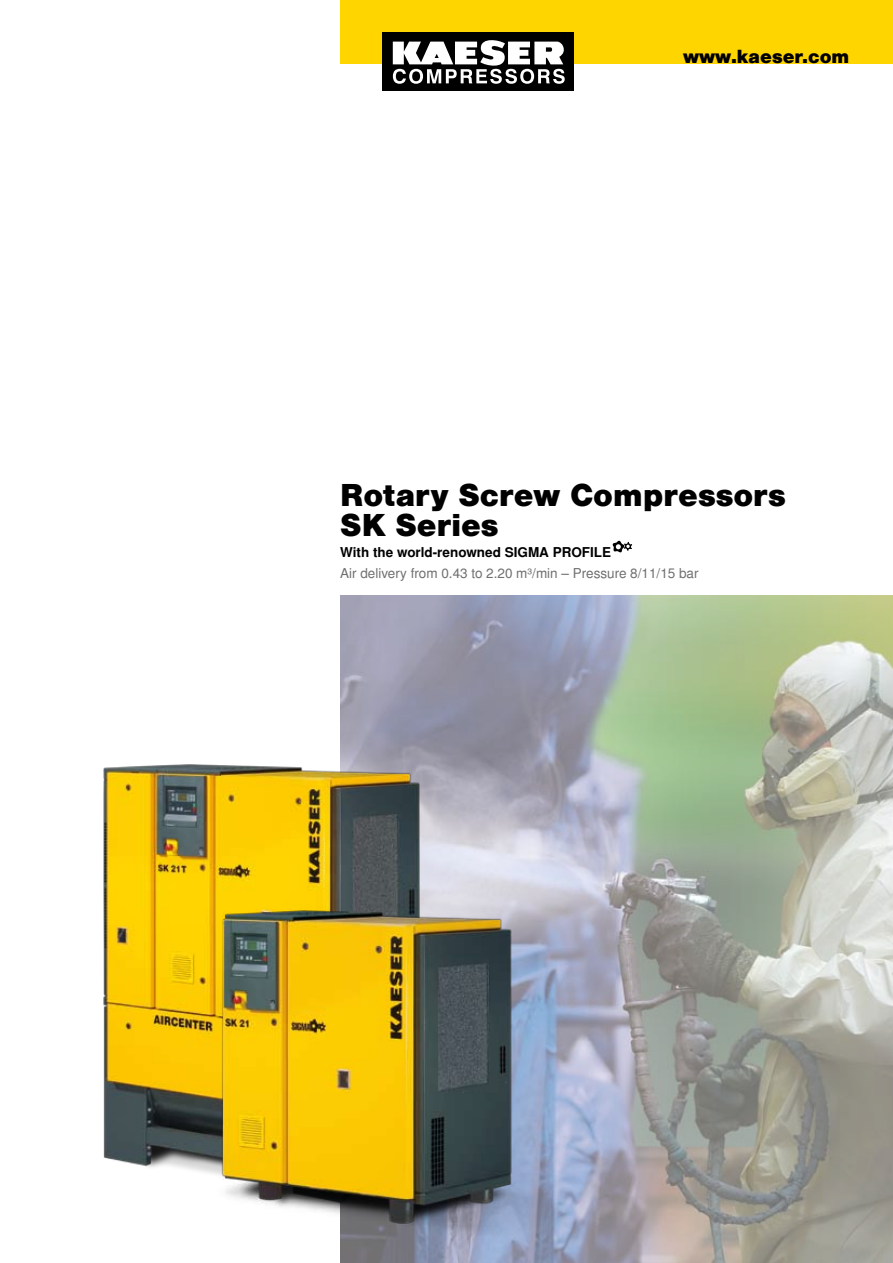
<style>
.page{position:relative;width:893px;height:1263px;background:#fff}
.page>*{position:absolute;margin:0;border:0;box-sizing:border-box;transform-origin:0 0}
.t1{font:900 30px/30px "Nimbus San L";color:#000}
.t2{font:900 18px "Nimbus San L";color:#000}
.t3{font:13.5px "Nimbus San L";color:#6f6f6f}
.t4{font:700 13.5px "Nimbus San L";color:#000}
</style>
<div class="page">
<div style="left:340px;top:0;width:553px;height:64px;background:#ffd500"></div>
<div style="left:383px;top:33px;width:191px;height:58px;background:#000"></div>
<svg style="left:393px;top:40px;width:172px;height:44px"></svg>
<svg style="left:613px;top:541px;width:19px;height:11px"></svg>
<img style="left:340px;top:595px;width:553px;height:668px">
<img style="left:103px;top:685px;width:369px;height:483px">
<img style="left:170px;top:870px;width:452px;height:393px">
<h2 class="t2" style="left:683px;top:45px;width:168px">www.kaeser.com</h2>
<h1 class="t1" style="left:340px;top:480px;width:447px">Rotary Screw Compressors<br>SK Series</h1>
<p class="t4" style="left:340px;top:544px;width:272px">With the world-renowned SIGMA PROFILE</p>
<p class="t3" style="left:340px;top:565px;width:360px">Air delivery from 0.43 to 2.20 m³/min – Pressure 8/11/15 bar</p>
</div>
